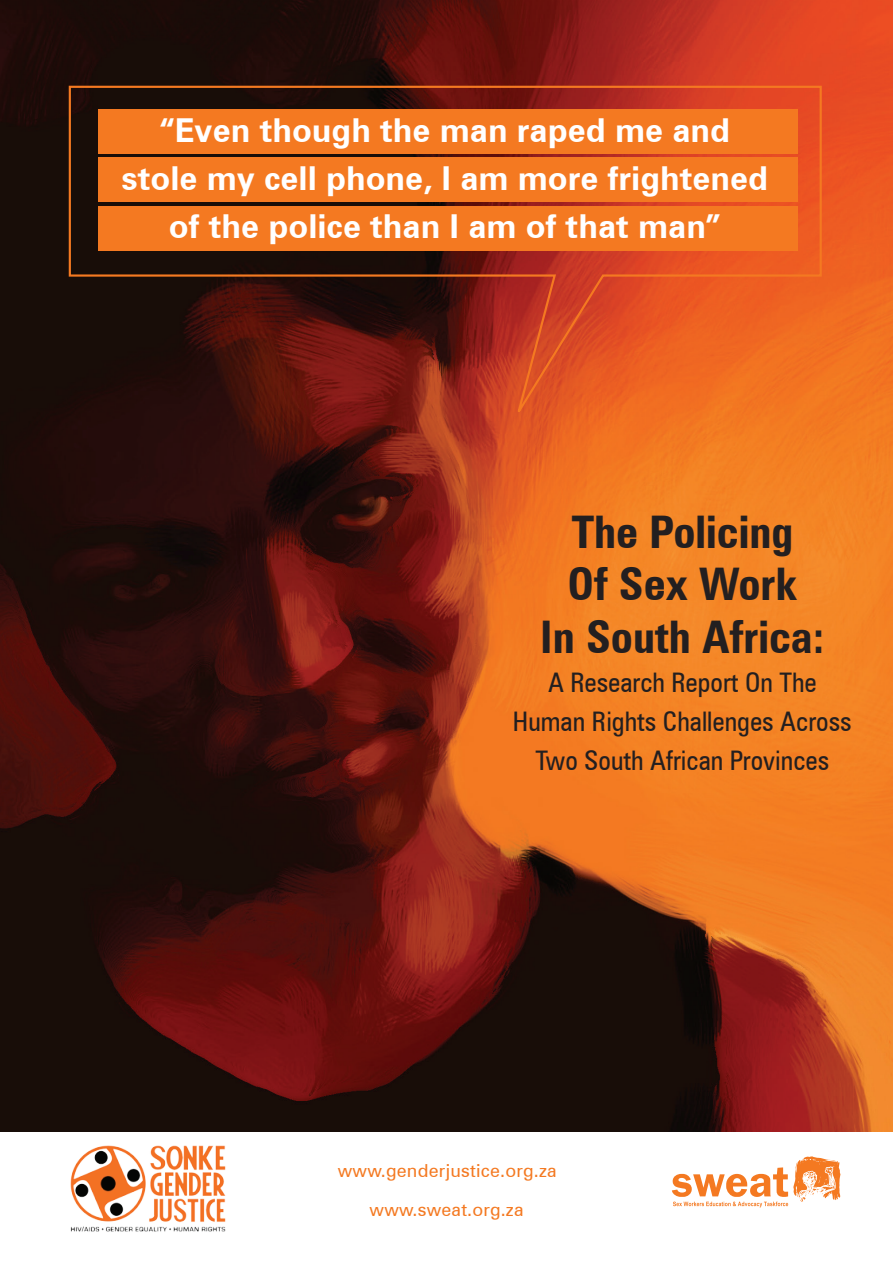
<style>
.page{position:relative;width:893px;height:1263px;background:#fff}
.page>*{position:absolute;margin:0;border:0;box-sizing:border-box;transform-origin:0 0}
.t1{font:700 condensed 45px/52.5px "Zurich BT";color:#231f20;text-align:center}
.t2{font:700 33px/48px "Zurich BT";color:#fff;text-align:center}
.t3{font:condensed 27px/39px "Zurich BT";color:#231f20;text-align:center}
.t4{font:18px/39px "Zurich BT";letter-spacing:.01em;color:#f47921;text-align:center}
</style>
<div class="page">
<img style="left:0;top:0;width:893px;height:1131px">
<img style="left:70px;top:1145px;width:156px;height:87px">
<svg style="left:68px;top:85px;width:755px;height:340px;background:#ae4a1a"></svg>
<svg style="left:672px;top:1156px;width:168px;height:51px"></svg>
<p class="t2" style="left:121px;top:106px;width:648px">“Even though the man raped me and stole my cell phone, I am more frightened of the police than I am of that man”</p>
<h1 class="t1" style="left:540px;top:505px;width:286px">The Policing<br>Of Sex Work<br>In South Africa:</h1>
<p class="t3" style="left:513px;top:662px;width:340px">A Research Report On The<br>Human Rights Challenges Across<br>Two South African Provinces</p>
<p class="t4" style="left:338px;top:1151px;width:220px">www.genderjustice.org.za www.sweat.org.za</p>
</div>
